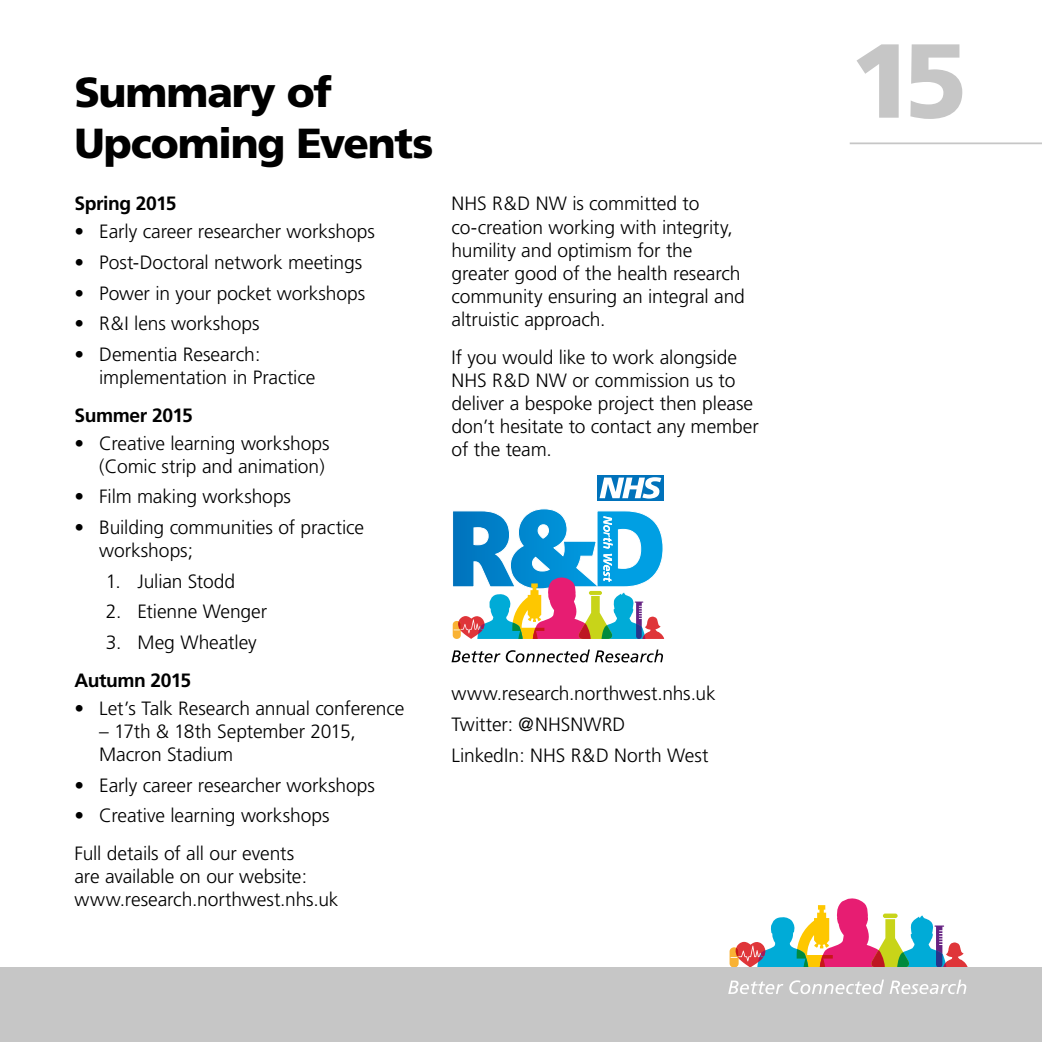
<style>
.page{position:relative;width:1042px;height:1042px;background:#fff}
.page>*{position:absolute;margin:0;border:0;box-sizing:border-box;transform-origin:0 0}
.t1{font:900 105px "Frutiger";color:#c6c6c6}
.t2{font:900 42px "Frutiger";letter-spacing:-.03em;color:#000}
.t3{font:300 19.25px/23.1px "Frutiger";letter-spacing:-.005em;color:#000}
.t4{font:700 19.25px "Frutiger";letter-spacing:-.02em;color:#000}
</style>
<div class="page">
<svg style="left:729px;top:898px;width:238px;height:69px"></svg>
<div style="left:0;top:967px;width:1041px;height:75px;background:#c6c6c6"></div>
<svg style="left:728px;top:980px;width:55px;height:14px"></svg>
<svg style="left:789px;top:979px;width:177px;height:15px"></svg>
<hr style="left:850px;top:142px;width:191px;height:2px;background:#c6c6c6">
<div style="left:597px;top:475px;width:67px;height:26px;background:#0072bb"></div>
<svg style="left:599px;top:477px;width:62px;height:21px"></svg>
<svg style="left:451px;top:650px;width:49px;height:12px"></svg>
<svg style="left:506px;top:649px;width:157px;height:13px"></svg>
<svg style="left:452px;top:508px;width:212px;height:131px"></svg>
<h2 class="t2" style="left:74px;top:67px;width:259px">Summary of</h2>
<h2 class="t2" style="left:74px;top:117px;width:360px">Upcoming Events</h2>
<p class="t4" style="left:74px;top:192px;width:104px">Spring 2015</p>
<p class="t3" style="left:74px;top:220px;width:302px">• Early career researcher workshops</p>
<p class="t3" style="left:74px;top:251px;width:289px">• Post-Doctoral network meetings</p>
<p class="t3" style="left:74px;top:281px;width:292px">• Power in your pocket workshops</p>
<p class="t3" style="left:74px;top:312px;width:187px">• R&amp;I lens workshops</p>
<p class="t3" style="left:99px;top:342px;width:218px;text-indent:-25px">• Dementia Research: implementation in Practice</p>
<p class="t4" style="left:74px;top:404px;width:120px">Summer 2015</p>
<p class="t3" style="left:74px;top:431px;width:257px;text-align:right">• Creative learning workshops (Comic strip and animation)</p>
<p class="t3" style="left:74px;top:485px;width:218px">• Film making workshops</p>
<p class="t3" style="left:99px;top:516px;width:266px;text-indent:-25px">• Building communities of practice workshops;</p>
<p class="t3" style="left:106px;top:569px;width:131px">1. Julian Stodd</p>
<p class="t3" style="left:106px;top:600px;width:163px">2. Etienne Wenger</p>
<p class="t3" style="left:106px;top:630px;width:152px">3. Meg Wheatley</p>
<p class="t4" style="left:74px;top:669px;width:118px">Autumn 2015</p>
<p class="t3" style="left:74px;top:696px;width:331px">• Let’s Talk Research annual conference</p>
<p class="t3" style="left:99px;top:720px;width:258px">– 17th &amp; 18th September 2015,<br>Macron Stadium</p>
<p class="t3" style="left:74px;top:773px;width:302px">• Early career researcher workshops</p>
<p class="t3" style="left:74px;top:796px;width:257px;line-height:38px">• Creative learning workshops<br>Full details of all our events</p>
<p class="t3" style="left:74px;top:865px;width:266px">are available on our website: www.research.northwest.nhs.uk</p>
<p class="t3" style="left:451px;top:192px;width:295px">NHS R&amp;D NW is committed to co-creation working with integrity, humility and optimism for the greater good of the health research community ensuring an integral and altruistic approach.</p>
<p class="t3" style="left:451px;top:346px;width:309px">If you would like to work alongside<br>NHS R&amp;D NW or commission us to deliver a bespoke project then please don’t hesitate to contact any member of the team.</p>
<p class="t3" style="left:451px;top:678px;width:266px;line-height:30.6px">www.research.northwest.nhs.uk<br>Twitter: @NHSNWRD<br>LinkedIn: NHS R&amp;D North West</p>
<h1 class="t1" style="left:850px;top:17px;width:119px">15</h1>
</div>
